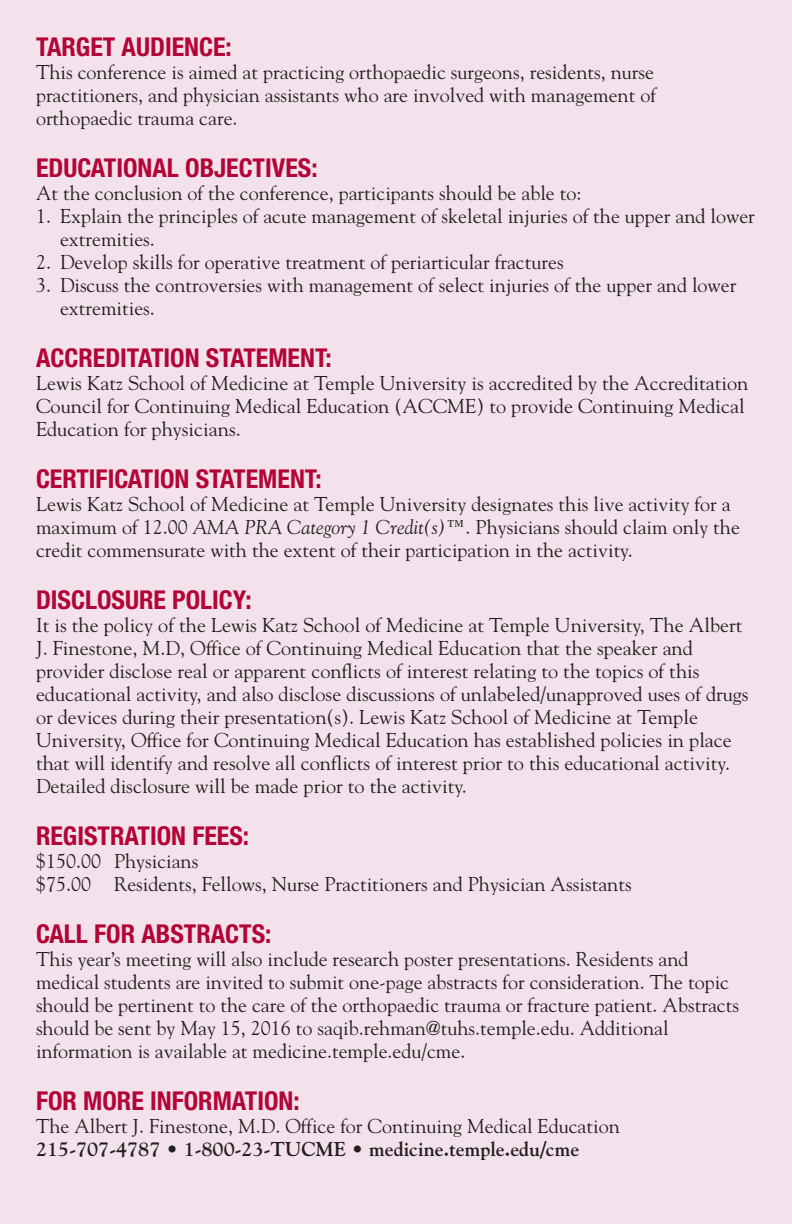
<style>
.page{position:relative;width:792px;height:1224px;background:#f3e2eb}
.page>*{position:absolute;margin:0;border:0;box-sizing:border-box;transform-origin:0 0}
.t1{font:700 condensed 26px "Helvetica Neue";color:#b30437}
.t2{font:20px/23px "Goudy";color:#231f20}
.t3{font:700 20px "Goudy";color:#231f20}
.s1{font-style:italic}
</style>
<div class="page">
<h1 class="t1" style="left:36px;top:31px;width:114px">TARGET AUDIENCE</h1>
<h1 class="t1" style="left:226px;top:31px;width:8px">:</h1>
<p class="t2" style="left:36px;top:60px;width:621px;text-align:justify">This conference is aimed at practicing orthopaedic surgeons, residents, nurse practitioners, and physician assistants who are involved with management of orthopaedic trauma care.</p>
<h1 class="t1" style="left:36px;top:152px;width:15px">EDUC</h1>
<h1 class="t1" style="left:91px;top:152px;width:147px">ATIONAL OBJECTI</h1>
<h1 class="t1" style="left:272px;top:152px;width:47px">VES:</h1>
<p class="t2" style="left:36px;top:181px;width:547px">At the conclusion of the conference, participants should be able to:</p>
<p class="t2" style="left:60px;top:204px;width:696px;text-indent:-24px">1. Explain the principles of acute management of skeletal injuries of the upper and lower extremities.</p>
<p class="t2" style="left:36px;top:250px;width:529px">2. Develop skills for operative treatment of periarticular fractures</p>
<p class="t2" style="left:60px;top:273px;width:678px;text-indent:-24px">3. Discuss the controversies with management of select injuries of the upper and lower extremities.</p>
<h1 class="t1" style="left:36px;top:342px;width:28px">ACCREDIT</h1>
<h1 class="t1" style="left:138px;top:342px;width:121px">ATI ON STATEMENT</h1>
<h1 class="t1" style="left:326px;top:342px;width:8px">:</h1>
<p class="t2" style="left:36px;top:371px;width:714px">Lewis Katz School of Medicine at Temple University is accredited by the Accreditation<br>Council for Continuing Medical Education (ACCME) to provide Continuing Medical<br>Education for physicians.</p>
<h1 class="t1" style="left:36px;top:463px;width:13px">CERTI</h1>
<h1 class="t1" style="left:96px;top:463px;width:153px">FICATI ON STATEMENT</h1>
<h1 class="t1" style="left:316px;top:463px;width:8px">:</h1>
<p class="t2" style="left:36px;top:492px;width:705px">Lewis Katz School of Medicine at Temple University designates this live activity for a maximum of 12.00 <span class="s1">AMA PRA Category 1 Credit(s)</span>™. Physicians should claim only the credit commensurate with the extent of their participation in the activity.</p>
<h1 class="t1" style="left:36px;top:584px;width:104px">DISCLOSURE</h1>
<h1 class="t1" style="left:172px;top:584px;width:41px">POLICY</h1>
<h1 class="t1" style="left:245px;top:584px;width:8px">:</h1>
<p class="t2" style="left:36px;top:613px;width:714px">It is the policy of the Lewis Katz School of Medicine at Temple University, The Albert J. Finestone, M.D, Office of Continuing Medical Education that the speaker and provider disclose real or apparent conflicts of interest relating to the topics of this educational activity, and also disclose discussions of unlabeled/unapproved uses of drugs or devices during their presentation(s). Lewis Katz School of Medicine at Temple University, Office for Continuing Medical Education has established policies in place that will identify and resolve all conflicts of interest prior to this educational activity.<br>Detailed disclosure will be made prior to the activity.</p>
<h1 class="t1" style="left:36px;top:820px;width:215px">REGISTRATION FEES:</h1>
<p class="t2" style="left:36px;top:849px;width:597px">$150.00 Physicians<br>$75.00 Residents, Fellows, Nurse Practitioners and Physician Assistants</p>
<h1 class="t1" style="left:36px;top:918px;width:237px">CALL FOR ABSTRACTS:</h1>
<p class="t2" style="left:36px;top:947px;width:705px">This year’s meeting will also include research poster presentations. Residents and medical students are invited to submit one-page abstracts for consideration. The topic should be pertinent to the care of the orthopaedic trauma or fracture patient. Abstracts should be sent by May 15, 2016 to saqib.rehman@tuhs.temple.edu. Additional information is available at medicine.temple.edu/cme.</p>
<h1 class="t1" style="left:36px;top:1085px;width:265px">FOR MORE INFORMATION:</h1>
<p class="t2" style="left:36px;top:1114px;width:585px">The Albert J. Finestone, M.D. Office for Continuing Medical Education</p>
<p class="t3" style="left:36px;top:1137px;width:545px">215-707-4787 • 1-800-23-TUCME • medicine.temple.edu/cme</p>
</div>
